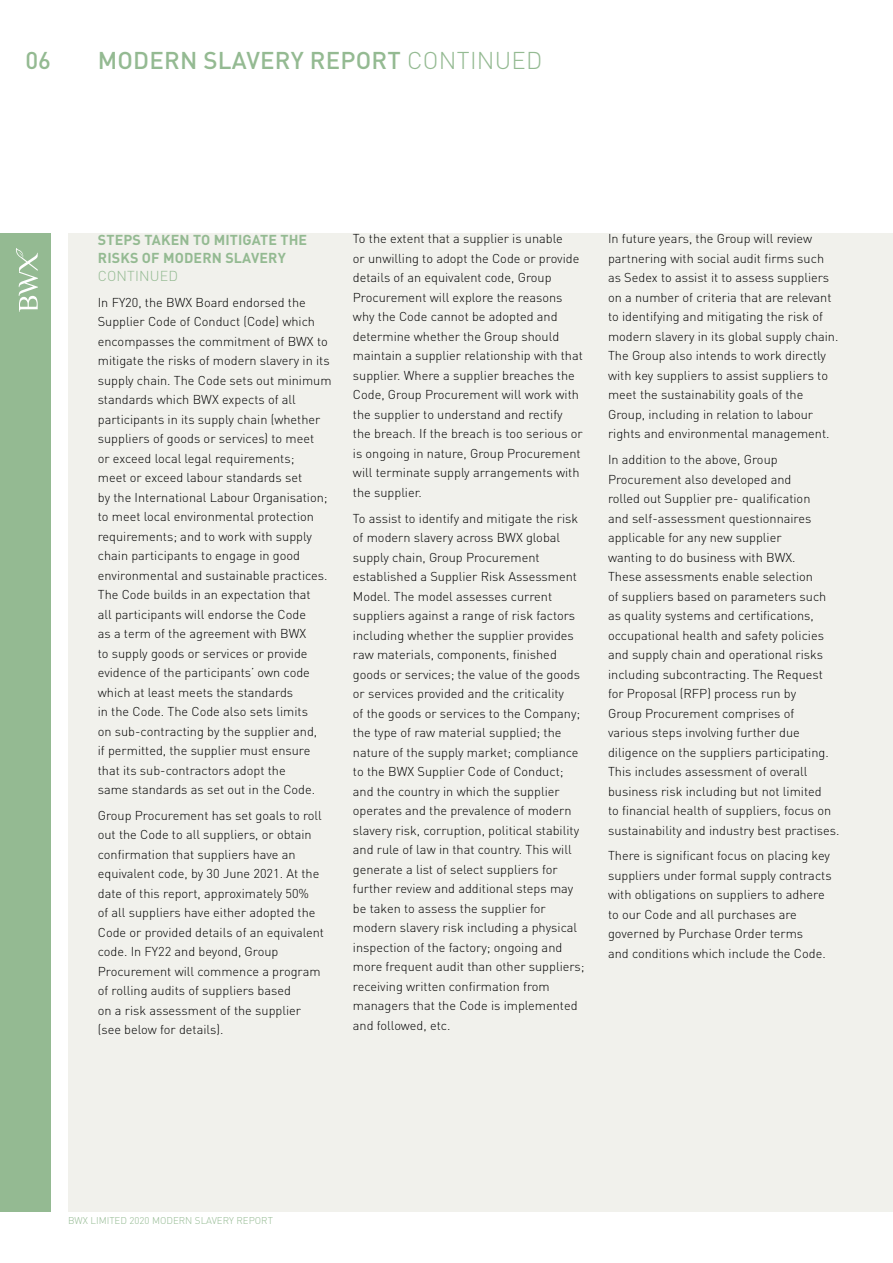
<style>
.page{position:relative;width:893px;height:1263px;background:#fff}
.page>*{position:absolute;margin:0;border:0;box-sizing:border-box;transform-origin:0 0}
.t1{font:500 24px "DIN Pro";letter-spacing:.01em;color:#94ba92}
.t2{font:700 14.25px/18px "DIN Pro";letter-spacing:.01em;color:#94ba92}
.t3{font:300 14.25px "DIN Pro";letter-spacing:.01em;color:#94ba92}
.t4{font:300 12.75px/19.5px "DIN Pro";color:#000}
.t5{font:300 9.75px "DIN Pro";color:#94ba92}
.s1{font-weight:300}
</style>
<div class="page">
<div style="left:0;top:234px;width:51px;height:978px;background:#94ba92"></div>
<div style="left:68px;top:234px;width:825px;height:978px;background:#f1f1ec"></div>
<svg style="left:16px;top:248px;width:22px;height:64px"></svg>
<h1 class="t1" style="left:25px;top:44px;width:27px">06</h1>
<h1 class="t1" style="left:98px;top:44px;width:446px">MODERN SLAVERY REPORT <span class="s1">CONTINUED</span></h1>
<p class="t2" style="left:98px;top:230px;width:211px">STEPS TAKEN TO MITIGATE THE<br>RISKS OF MODERN SLAVERY</p>
<p class="t3" style="left:98px;top:266px;width:82px">CONTINUED</p>
<p class="t4" style="left:98px;top:292px;width:235px">In FY20, the BWX Board endorsed the Supplier Code of Conduct (Code) which encompasses the commitment of BWX to mitigate the risks of modern slavery in its supply chain. The Code sets out minimum standards which BWX expects of all participants in its supply chain (whether suppliers of goods or services) to meet<br>or exceed local legal requirements;<br>meet or exceed labour standards set<br>by the International Labour Organisation; to meet local environmental protection requirements; and to work with supply chain participants to engage in good environmental and sustainable practices.<br>The Code builds in an expectation that<br>all participants will endorse the Code<br>as a term of the agreement with BWX<br>to supply goods or services or provide evidence of the participants’ own code which at least meets the standards<br>in the Code. The Code also sets limits<br>on sub-contracting by the supplier and,<br>if permitted, the supplier must ensure that its sub-contractors adopt the<br>same standards as set out in the Code.</p>
<p class="t4" style="left:98px;top:805px;width:228px">Group Procurement has set goals to roll out the Code to all suppliers, or obtain confirmation that suppliers have an equivalent code, by 30 June 2021. At the date of this report, approximately 50%<br>of all suppliers have either adopted the Code or provided details of an equivalent code. In FY22 and beyond, Group Procurement will commence a program of rolling audits of suppliers based<br>on a risk assessment of the supplier (see below for details).</p>
<p class="t4" style="left:353px;top:229px;width:231px">To the extent that a supplier is unable<br>or unwilling to adopt the Code or provide details of an equivalent code, Group Procurement will explore the reasons why the Code cannot be adopted and determine whether the Group should maintain a supplier relationship with that supplier. Where a supplier breaches the Code, Group Procurement will work with the supplier to understand and rectify the breach. If the breach is too serious or is ongoing in nature, Group Procurement will terminate supply arrangements with the supplier.</p>
<p class="t4" style="left:353px;top:508px;width:233px">To assist to identify and mitigate the risk of modern slavery across BWX global supply chain, Group Procurement established a Supplier Risk Assessment Model. The model assesses current suppliers against a range of risk factors including whether the supplier provides raw materials, components, finished goods or services; the value of the goods or services provided and the criticality<br>of the goods or services to the Company; the type of raw material supplied; the nature of the supply market; compliance to the BWX Supplier Code of Conduct; and the country in which the supplier operates and the prevalence of modern slavery risk, corruption, political stability and rule of law in that country. This will generate a list of select suppliers for further review and additional steps may be taken to assess the supplier for modern slavery risk including a physical inspection of the factory; ongoing and more frequent audit than other suppliers; receiving written confirmation from managers that the Code is implemented and followed, etc.</p>
<p class="t4" style="left:608px;top:228px;width:232px">In future years, the Group will review partnering with social audit firms such as Sedex to assist it to assess suppliers on a number of criteria that are relevant to identifying and mitigating the risk of modern slavery in its global supply chain.<br>The Group also intends to work directly with key suppliers to assist suppliers to meet the sustainability goals of the Group, including in relation to labour rights and environmental management.</p>
<p class="t4" style="left:608px;top:449px;width:233px">In addition to the above, Group Procurement also developed and<br>rolled out Supplier pre- qualification<br>and self-assessment questionnaires applicable for any new supplier<br>wanting to do business with BWX.<br>These assessments enable selection<br>of suppliers based on parameters such as quality systems and certifications, occupational health and safety policies and supply chain and operational risks including subcontracting. The Request for Proposal (RFP) process run by<br>Group Procurement comprises of<br>various steps involving further due diligence on the suppliers participating.<br>This includes assessment of overall business risk including but not limited<br>to financial health of suppliers, focus on sustainability and industry best practises.</p>
<p class="t4" style="left:608px;top:845px;width:225px">There is significant focus on placing key suppliers under formal supply contracts with obligations on suppliers to adhere to our Code and all purchases are governed by Purchase Order terms<br>and conditions which include the Code.</p>
<p class="t5" style="left:68px;top:1214px;width:206px">BWX LIMITED 2020 MODERN SLAVERY REPORT</p>
</div>
